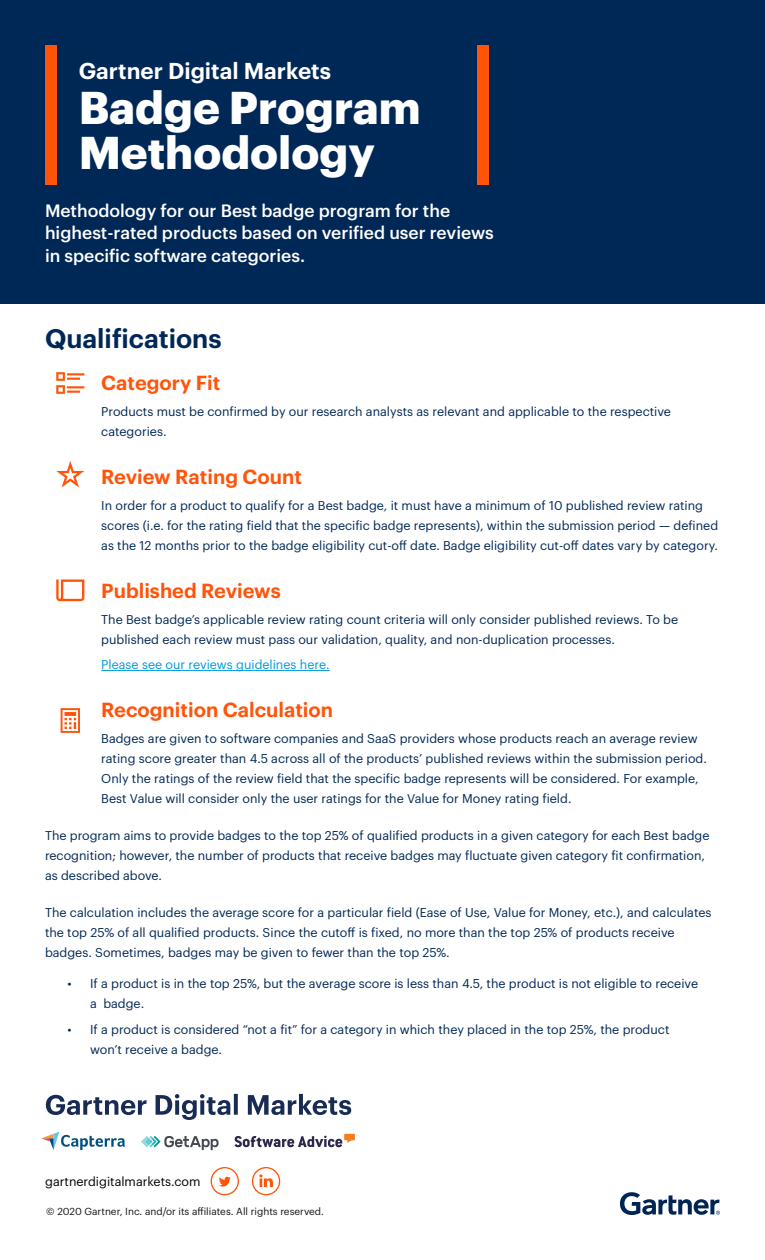
<style>
.page{position:relative;width:765px;height:1260px;background:#fff}
.page>*{position:absolute;margin:0;border:0;box-sizing:border-box;transform-origin:0 0}
.t1{font:700 45px/45px "Graphik";color:#fff}
.t2{font:600 26.25px "Graphik";color:#002856}
.t3{font:600 22.5px "Graphik";color:#fff}
.t4{font:600 20px "Graphik";color:#ff540a}
.t5{font:500 17.5px/22.5px "Graphik";color:#fff}
.t6{font:12.5px/20px "Graphik";color:#002856}
.t7{font:12.5px "Graphik";color:#009ad7}
.t8{font:12.5px "Graphik";color:#000}
.t9{font:10px "Graphik";color:#141414}
</style>
<div class="page">
<svg style="left:620px;top:1192px;width:100px;height:23px"></svg>
<div style="left:0;top:0;width:765px;height:304px;background:#002856"></div>
<div style="left:45px;top:45px;width:12px;height:139px;background:#ff540a"></div>
<div style="left:478px;top:45px;width:11px;height:139px;background:#ff540a"></div>
<hr style="left:101px;top:670px;width:229px;height:1px;background:#009ad7">
<svg style="left:235px;top:1134px;width:120px;height:13px"></svg>
<svg style="left:41px;top:1132px;width:84px;height:18px"></svg>
<svg style="left:141px;top:1136px;width:78px;height:14px"></svg>
<svg style="left:46px;top:1094px;width:305px;height:26px"></svg>
<svg style="left:211px;top:1167px;width:28px;height:28px"></svg>
<svg style="left:252px;top:1167px;width:28px;height:28px"></svg>
<svg style="left:61px;top:708px;width:19px;height:25px"></svg>
<svg style="left:56px;top:372px;width:28px;height:22px"></svg>
<svg style="left:56px;top:579px;width:28px;height:22px"></svg>
<svg style="left:56px;top:461px;width:28px;height:26px"></svg>
<h3 class="t3" style="left:79px;top:54px;width:254px">Gartner Digital Markets</h3>
<h1 class="t1" style="left:79px;top:81px;width:343px">Badge Program<br>Methodology</h1>
<h3 class="t5" style="left:45px;top:198px;width:450px">Methodology for our Best badge program for the highest-rated products based on verified user reviews in specific software categories.</h3>
<h2 class="t2" style="left:45px;top:318px;width:178px">Qualifications</h2>
<h3 class="t4" style="left:101px;top:368px;width:121px">Category Fit</h3>
<p class="t6" style="left:101px;top:400px;width:571px">Products must be confirmed by our research analysts as relevant and applicable to the respective categories.</p>
<h3 class="t4" style="left:101px;top:462px;width:202px">Review Rating Count</h3>
<p class="t6" style="left:101px;top:494px;width:618px">In order for a product to qualify for a Best badge, it must have a minimum of 10 published review rating scores (i.e. for the rating field that the specific badge represents), within the submission period — defined as the 12 months prior to the badge eligibility cut-off date. Badge eligibility cut-off dates vary by category.</p>
<h3 class="t4" style="left:101px;top:575px;width:181px">Published Reviews</h3>
<p class="t6" style="left:101px;top:608px;width:578px">The Best badge’s applicable review rating count criteria will only consider published reviews. To be published each review must pass our validation, quality, and non-duplication processes.</p>
<p class="t7" style="left:101px;top:655px;width:230px">Please see our reviews guidelines here.</p>
<h3 class="t4" style="left:101px;top:695px;width:233px">Recognition Calculation</h3>
<p class="t6" style="left:101px;top:727px;width:607px">Badges are given to software companies and SaaS providers whose products reach an average review rating score greater than 4.5 across all of the products’ published reviews within the submission period.<br>Only the ratings of the review field that the specific badge represents will be considered. For example, Best Value will consider only the user ratings for the Value for Money rating field.</p>
<p class="t6" style="left:45px;top:824px;width:666px">The program aims to provide badges to the top 25% of qualified products in a given category for each Best badge recognition; however, the number of products that receive badges may fluctuate given category fit confirmation, as described above.</p>
<p class="t6" style="left:45px;top:901px;width:668px">The calculation includes the average score for a particular field (Ease of Use, Value for Money, etc.), and calculates the top 25% of all qualified products. Since the cutoff is fixed, no more than the top 25% of products receive badges. Sometimes, badges may be given to fewer than the top 25%.</p>
<p class="t6" style="left:90px;top:972px;width:610px;text-indent:-22px">• If a product is in the top 25%, but the average score is less than 4.5, the product is not eligible to receive a badge.</p>
<p class="t6" style="left:90px;top:1018px;width:581px;text-indent:-22px">• If a product is considered “not a fit” for a category in which they placed in the top 25%, the product won’t receive a badge.</p>
<p class="t8" style="left:45px;top:1172px;width:157px">gartnerdigitalmarkets.com</p>
<p class="t9" style="left:46px;top:1204px;width:279px">© 2020 Gartner, Inc. and/or its affiliates. All rights reserved.</p>
</div>
